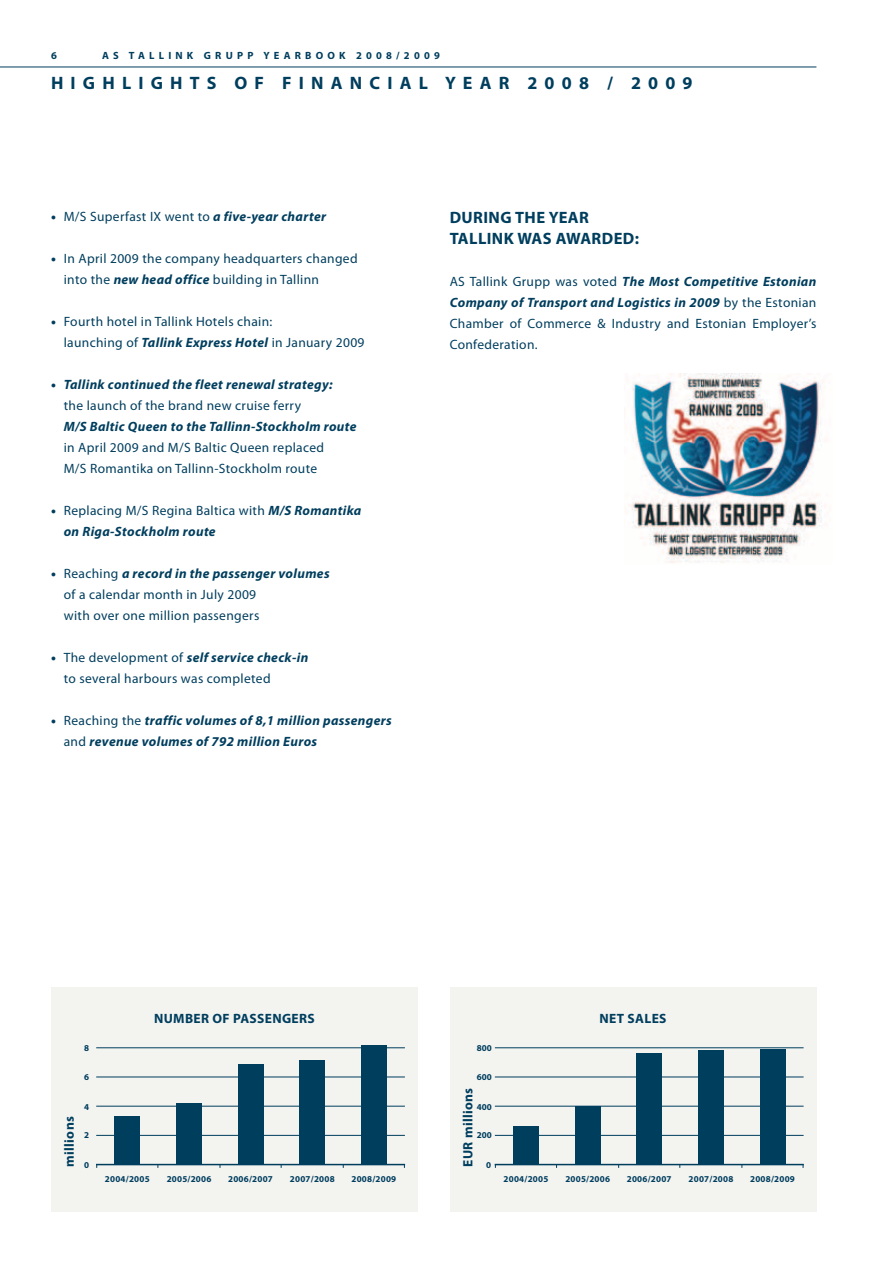
<style>
.page{position:relative;width:893px;height:1263px;background:#fff}
.page>*{position:absolute;margin:0;border:0;box-sizing:border-box;transform-origin:0 0}
.t1{font:700 18px "Myriad Pro";letter-spacing:.4em;color:#003e5e}
.t2{font:700 16.5px/21px "Myriad Pro";letter-spacing:.025em;color:#003e5e}
.t3{font:13.5px/21px "Myriad Pro";letter-spacing:.025em;color:#003e5e}
.t4{font:italic 700 13.5px/21px "Myriad Pro";letter-spacing:.025em;color:#003e5e}
.t5{font:700 13.5px "Myriad Pro";letter-spacing:.025em;color:#003e5e}
.t6{font:700 10.5px "Myriad Pro";letter-spacing:.4em;color:#003e5e}
.t7{font:700 9px "Myriad Pro";letter-spacing:.025em;color:#003e5e}
.s1{font-weight:900}
.s2{font-weight:700;font-style:italic}
.s3{font-weight:900;font-style:normal}
.s4{font-weight:400;font-style:normal}
</style>
<div class="page">
<hr style="left:0;top:67px;width:816px;height:1px;background:#003e5e">
<img style="left:628px;top:373px;width:198px;height:190px">
<div style="left:51px;top:988px;width:367px;height:224px;background:#f3f3f0"></div>
<hr style="left:97px;top:1135px;width:307px;height:1px;background:#003e5e">
<hr style="left:97px;top:1106px;width:307px;height:1px;background:#003e5e">
<hr style="left:97px;top:1077px;width:307px;height:1px;background:#003e5e">
<hr style="left:97px;top:1047px;width:307px;height:1px;background:#003e5e">
<div style="left:115px;top:1116px;width:25px;height:49px;background:#003e5e"></div>
<div style="left:176px;top:1103px;width:26px;height:62px;background:#003e5e"></div>
<div style="left:238px;top:1064px;width:25px;height:101px;background:#003e5e"></div>
<div style="left:300px;top:1061px;width:25px;height:104px;background:#003e5e"></div>
<div style="left:361px;top:1045px;width:26px;height:120px;background:#003e5e"></div>
<hr style="left:97px;top:1164px;width:307px;height:1px;background:#003e5e">
<div style="left:450px;top:988px;width:366px;height:224px;background:#f3f3f0"></div>
<hr style="left:495px;top:1135px;width:308px;height:1px;background:#003e5e">
<hr style="left:495px;top:1106px;width:308px;height:1px;background:#003e5e">
<hr style="left:495px;top:1077px;width:308px;height:1px;background:#003e5e">
<hr style="left:495px;top:1047px;width:308px;height:1px;background:#003e5e">
<div style="left:513px;top:1126px;width:26px;height:38px;background:#003e5e"></div>
<div style="left:575px;top:1106px;width:25px;height:58px;background:#003e5e"></div>
<div style="left:636px;top:1053px;width:26px;height:111px;background:#003e5e"></div>
<div style="left:698px;top:1050px;width:26px;height:114px;background:#003e5e"></div>
<div style="left:760px;top:1049px;width:25px;height:115px;background:#003e5e"></div>
<hr style="left:495px;top:1164px;width:308px;height:1px;background:#003e5e">
<p class="t6" style="left:51px;top:49px;width:7px">6</p>
<p class="t6" style="left:102px;top:49px;width:339px">AS TALLINK GRUPP YEARBOOK 2008/2009</p>
<p class="t1" style="left:51px;top:71px;width:643px">HIGHLIGHTS OF FINANCIAL YEAR 2008 / 2009</p>
<p class="t3" style="left:51px;top:205px;width:277px"><span class="s1">•</span> M/S Superfast IX went to <span class="s2">a five-year charter</span></p>
<p class="t3" style="left:64px;top:247px;width:295px;text-indent:-13px"><span class="s1">•</span> In April 2009 the company headquarters changed into the <span class="s2">new head office</span> building in Tallinn</p>
<p class="t3" style="left:64px;top:310px;width:302px;text-indent:-13px"><span class="s1">•</span> Fourth hotel in Tallink Hotels chain:<br>launching of <span class="s2">Tallink Express Hotel</span> in January 2009</p>
<p class="t3" style="left:64px;top:373px;width:294px;text-indent:-13px"><span class="s1">•</span> <span class="s2">Tallink continued the fleet renewal strategy:<br></span>the launch of the brand new cruise ferry<br><span class="s2">M/S Baltic Queen to the Tallinn-Stockholm route </span>in April 2009 and M/S Baltic Queen replaced<br>M/S Romantika on Tallinn-Stockholm route</p>
<p class="t4" style="left:64px;top:499px;width:299px;text-indent:-13px"><span class="s3">•</span> <span class="s4">Replacing M/S Regina Baltica with</span> M/S Romantika on Riga-Stockholm route</p>
<p class="t3" style="left:64px;top:562px;width:267px;text-indent:-13px"><span class="s1">•</span> Reaching <span class="s2">a record in the passenger volumes </span>of a calendar month in July 2009<br>with over one million passengers</p>
<p class="t3" style="left:64px;top:646px;width:246px;text-indent:-13px"><span class="s1">•</span> The development of <span class="s2">self service check-in </span>to several harbours was completed</p>
<p class="t4" style="left:64px;top:709px;width:329px;text-indent:-13px"><span class="s3">•</span> <span class="s4">Reaching the</span> traffic volumes of 8,1 million passengers <span class="s4">and</span> revenue volumes of 792 million Euros</p>
<p class="t2" style="left:450px;top:206px;width:191px">DURING THE YEAR<br>TALLINK WAS AWARDED:</p>
<p class="t3" style="left:450px;top:271px;width:368px;text-align:justify">AS Tallink Grupp was voted <span class="s2">The Most Competitive Estonian Company of Transport and Logistics in 2009</span> by the Estonian Chamber of Commerce &amp; Industry and Estonian Employer’s Confederation.</p>
<p class="t5" style="left:60px;top:1166px;width:52px;rotate:-90deg">millions</p>
<p class="t7" style="left:84px;top:1042px;width:6px">8</p>
<p class="t7" style="left:84px;top:1071px;width:6px">6</p>
<p class="t7" style="left:84px;top:1101px;width:6px">4</p>
<p class="t7" style="left:84px;top:1129px;width:6px">2</p>
<p class="t7" style="left:84px;top:1159px;width:6px">0</p>
<p class="t5" style="left:154px;top:1010px;width:162px">NUMBER OF PASSENGERS</p>
<p class="t7" style="left:105px;top:1172px;width:46px">2004/2005</p>
<p class="t7" style="left:167px;top:1172px;width:46px">2005/2006</p>
<p class="t7" style="left:228px;top:1172px;width:46px">2006/2007</p>
<p class="t7" style="left:290px;top:1172px;width:46px">2007/2008</p>
<p class="t7" style="left:351px;top:1172px;width:46px">2008/2009</p>
<p class="t7" style="left:477px;top:1042px;width:16px">800</p>
<p class="t7" style="left:477px;top:1071px;width:16px">600</p>
<p class="t5" style="left:459px;top:1166px;width:80px;rotate:-90deg">EUR millions</p>
<p class="t7" style="left:477px;top:1101px;width:16px">400</p>
<p class="t7" style="left:477px;top:1129px;width:16px">200</p>
<p class="t7" style="left:486px;top:1159px;width:6px">0</p>
<p class="t5" style="left:600px;top:1010px;width:68px">NET SALES</p>
<p class="t7" style="left:504px;top:1172px;width:46px">2004/2005</p>
<p class="t7" style="left:565px;top:1172px;width:46px">2005/2006</p>
<p class="t7" style="left:627px;top:1172px;width:46px">2006/2007</p>
<p class="t7" style="left:689px;top:1172px;width:46px">2007/2008</p>
<p class="t7" style="left:750px;top:1172px;width:46px">2008/2009</p>
</div>
